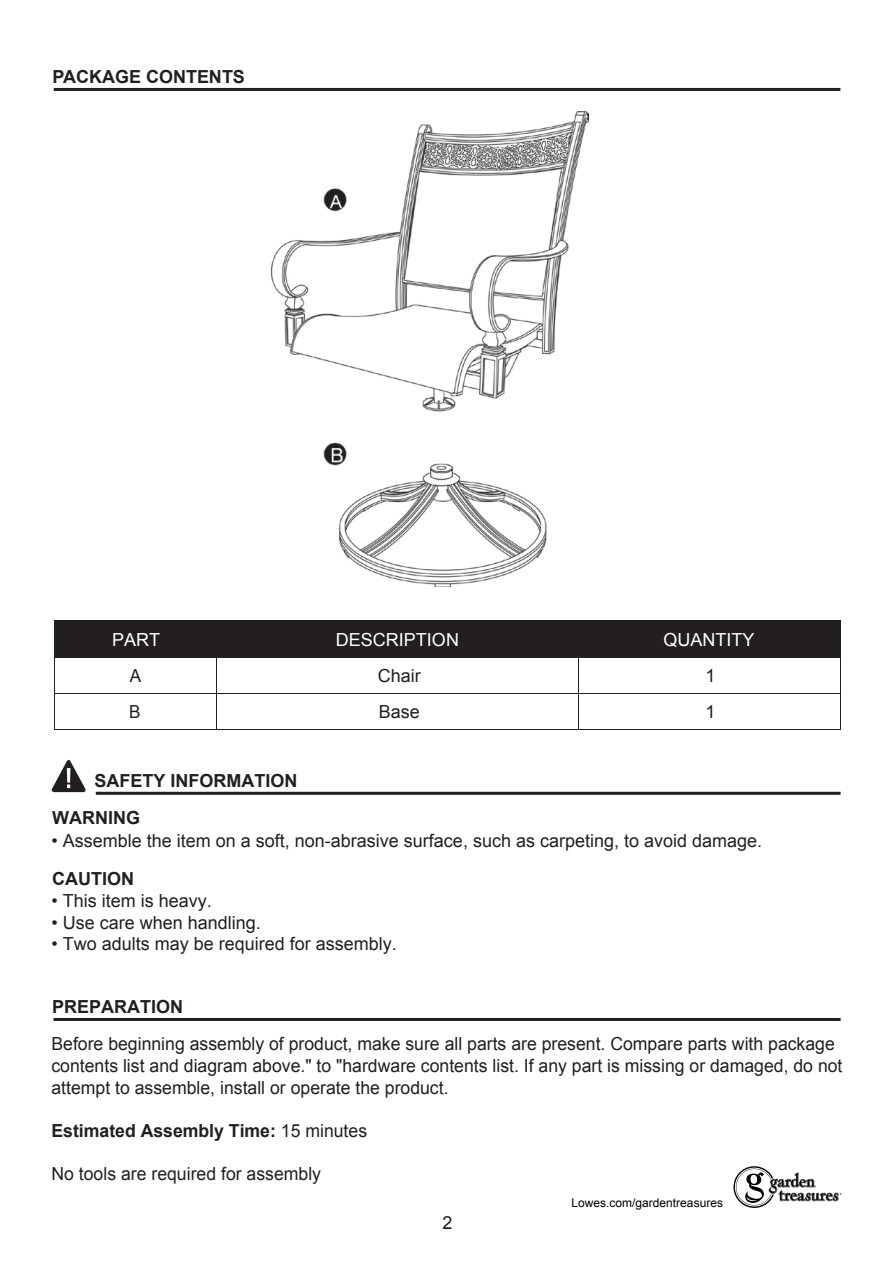
<style>
.page{position:relative;width:893px;height:1263px;background:#fff}
.page>*{position:absolute;margin:0;border:0;box-sizing:border-box;transform-origin:0 0}
.t1{font:18px/36.2px "Arial";color:#231f20}
.t2{font:700 18px/37.3px "Arial";color:#231f20}
.t3{font:18px "Arial";color:#fff}
.t4{font:18px/36.2px "Arial";color:#231f20;scale:.95 1}
.t5{font:12px "Arial";color:#010101}
.s1{font-weight:400}
</style>
<div class="page">
<hr style="left:54px;top:88px;width:786px;height:3px;background:#231f20">
<div style="left:54px;top:621px;width:786px;height:36px;background:#231f20"></div>
<hr style="left:840px;top:621px;width:1px;height:36px;background:#231f20">
<hr style="left:54px;top:657px;width:786px;height:1px;background:#231f20">
<hr style="left:54px;top:657px;width:1px;height:36px;background:#231f20">
<hr style="left:216px;top:657px;width:1px;height:36px;background:#231f20">
<hr style="left:578px;top:657px;width:1px;height:36px;background:#231f20">
<hr style="left:840px;top:657px;width:1px;height:36px;background:#231f20">
<hr style="left:54px;top:693px;width:786px;height:1px;background:#231f20">
<hr style="left:54px;top:693px;width:1px;height:36px;background:#231f20">
<hr style="left:216px;top:693px;width:1px;height:36px;background:#231f20">
<hr style="left:578px;top:693px;width:1px;height:36px;background:#231f20">
<hr style="left:840px;top:693px;width:1px;height:36px;background:#231f20">
<hr style="left:54px;top:729px;width:786px;height:1px;background:#231f20">
<hr style="left:54px;top:1018px;width:787px;height:3px;background:#231f20">
<hr style="left:96px;top:792px;width:745px;height:3px;background:#231f20">
<svg style="left:51px;top:759px;width:35px;height:33px"></svg>
<img style="left:323px;top:442px;width:224px;height:145px">
<img style="left:272px;top:111px;width:316px;height:301px">
<svg style="left:733px;top:1166px;width:108px;height:42px"></svg>
<p class="t2" style="left:53px;top:59px;width:194px">PACKAGE CONTENTS</p>
<p class="t3" style="left:112px;top:628px;width:50px">PART</p>
<p class="t3" style="left:336px;top:628px;width:125px">DESCRIPTION</p>
<p class="t3" style="left:664px;top:628px;width:93px">QUANTITY</p>
<p class="t1" style="left:706px;top:658px;width:12px">1<br>1</p>
<p class="t1" style="left:378px;top:658px;width:45px">Chair<br>Base</p>
<p class="t4" style="left:129px;top:658px;width:14px">A<br>B</p>
<p class="t2" style="left:52px;top:762px;width:247px;text-indent:42px">SAFETY INFORMATION<br>WARNING</p>
<p class="t1" style="left:51px;top:822px;width:712px">• Assemble the item on a soft, non-abrasive surface, such as carpeting, to avoid damage.</p>
<p class="t2" style="left:52px;top:860px;width:83px">CAUTION</p>
<p class="t1" style="left:51px;top:883px;width:162px">• This item is heavy.</p>
<p class="t1" style="left:51px;top:904px;width:211px">• Use care when handling.</p>
<p class="t1" style="left:51px;top:926px;width:347px">• Two adults may be required for assembly.</p>
<p class="t2" style="left:52px;top:988px;width:133px">PREPARATION</p>
<p class="t1" style="left:51px;top:1033px;width:793px;line-height:21.6px">Before beginning assembly of product, make sure all parts are present. Compare parts with package contents list and diagram above." to "hardware contents list. If any part is missing or damaged, do not attempt to assemble, install or operate the product.</p>
<p class="t2" style="left:51px;top:1112px;width:317px">Estimated Assembly Time: <span class="s1">15 minutes</span></p>
<p class="t1" style="left:51px;top:1156px;width:271px">No tools are required for assembly</p>
<p class="t1" style="left:442px;top:1205px;width:12px">2</p>
<p class="t5" style="left:572px;top:1195px;width:153px">Lowes.com/gardentreasures</p>
</div>
